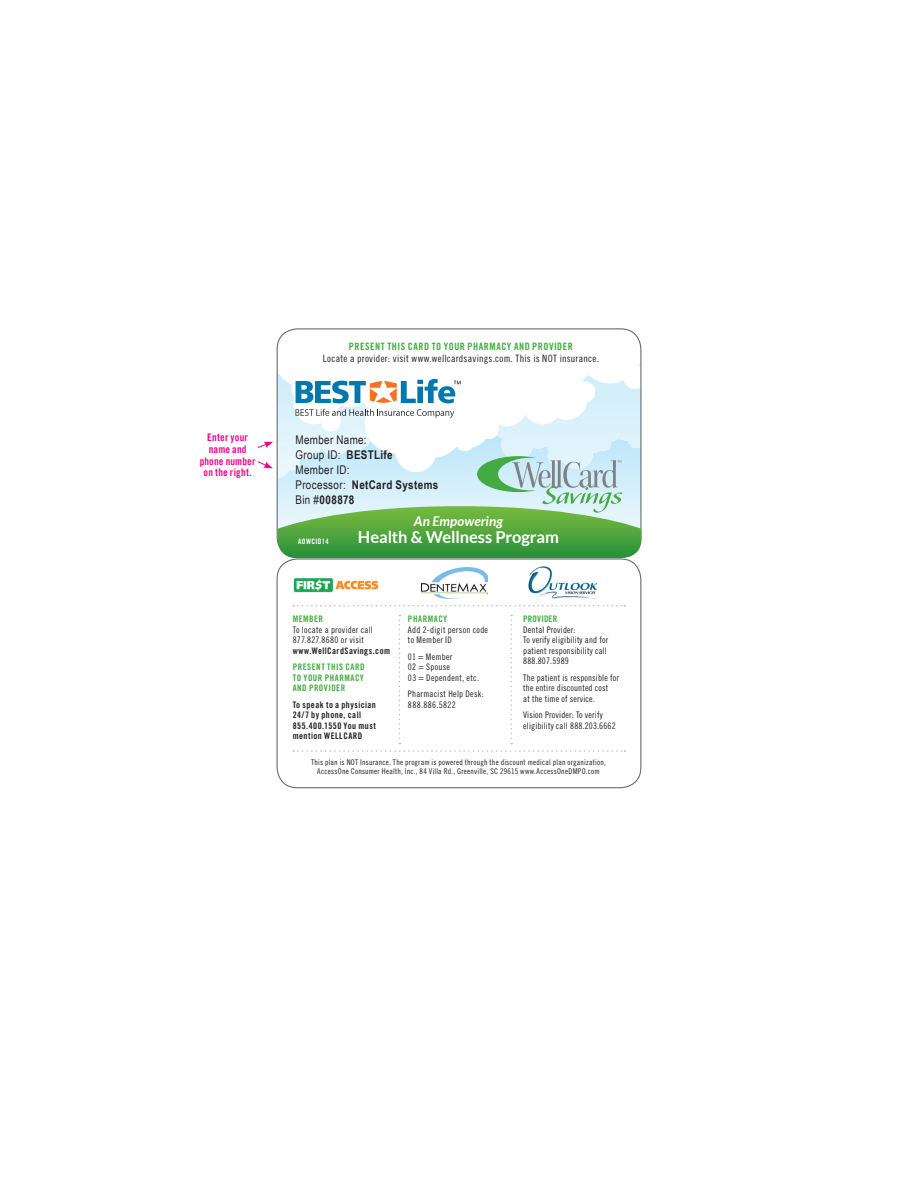
<style>
.page{position:relative;width:918px;height:1188px;background:#fff}
.page>*{position:absolute;margin:0;border:0;box-sizing:border-box;transform-origin:0 0}
.t1{font:700 16.5px "Lato";letter-spacing:-.005em;color:#fff}
.t2{font:italic 700 13.5px "Lato";letter-spacing:.005em;color:#fff}
.t3{font:12px/15px "Arial Narrow";letter-spacing:.03em;color:#231f20}
.t4{font:10.5px/11.6px "Trade Gothic Bold Cond Twenty";letter-spacing:.015em;color:#ed028c;text-align:center}
.t5{font:10.2px "Trade Gothic Cond Eighteen";letter-spacing:.025em;color:#231f20}
.t6{font:10.2px "Trade Gothic Bold Cond Twenty";letter-spacing:.05em;color:#44aa42}
.t7{font:9px/10.5px "Trade Gothic Cond Eighteen";letter-spacing:.015em;color:#231f20}
.t8{font:9px/10.5px "Trade Gothic Bold Cond Twenty";letter-spacing:.045em;color:#231f20}
.t9{font:9px/10.5px "Trade Gothic Cond Eighteen";letter-spacing:.035em;color:#231f20}
.t10{font:9px/10.5px "Trade Gothic Bold Cond Twenty";letter-spacing:.055em;color:#44aa42;text-align:justify}
.t11{font:9px "Trade Gothic Bold Cond Twenty";letter-spacing:.015em;color:#44aa42}
.t12{font:7.8px/9px "Trade Gothic Cond Eighteen";letter-spacing:.03em;color:#231f20;text-align:center}
.t13{font:7.5px "Trade Gothic Bold Cond Twenty";letter-spacing:.04em;color:#fff}
.s1{font-weight:700}
</style>
<div class="page">
<svg style="left:277px;top:329px;width:364px;height:127px"></svg>
<div style="left:277px;top:558px;width:364px;height:230px;border:1px solid #6c6d70;border-radius:20px"></div>
<img style="left:422px;top:568px;width:65px;height:30px">
<img style="left:293px;top:578px;width:86px;height:15px">
<img style="left:529px;top:567px;width:68px;height:31px">
<svg style="left:293px;top:605px;width:332px;height:2px"></svg>
<svg style="left:293px;top:750px;width:332px;height:2px"></svg>
<svg style="left:399px;top:615px;width:1px;height:129px"></svg>
<svg style="left:510px;top:615px;width:2px;height:129px"></svg>
<svg style="left:296px;top:409px;width:158px;height:9px"></svg>
<svg style="left:296px;top:379px;width:165px;height:24px"></svg>
<svg style="left:257px;top:442px;width:16px;height:6px"></svg>
<svg style="left:257px;top:456px;width:384px;height:102px;background:#99cca4"></svg>
<p class="t4" style="left:200px;top:432px;width:57px">Enter your name and phone number on the right.</p>
<p class="t6" style="left:349px;top:341px;width:226px">PRESENT THIS CARD TO YOUR PHARMACY AND PROVIDER</p>
<p class="t5" style="left:323px;top:352px;width:278px">Locate a provider: visit www.wellcardsavings.com. This is NOT insurance.</p>
<h3 class="t3" style="left:296px;top:431px;width:144px">Member Name:<br>Group ID: <span class="s1">BESTLife<br></span>Member ID:<br>Processor: <span class="s1">NetCard Systems<br></span>Bin #<span class="s1">008878</span></h3>
<p class="t13" style="left:298px;top:537px;width:32px">AOWCID14</p>
<h2 class="t2" style="left:414px;top:514px;width:91px">An Empowering</h2>
<h1 class="t1" style="left:358px;top:528px;width:203px">Health &amp; Wellness Program</h1>
<p class="t10" style="left:408px;top:614px;width:41px">PHARMACY</p>
<p class="t9" style="left:408px;top:624px;width:82px">Add 2-digit person code to Member ID</p>
<p class="t7" style="left:408px;top:651px;width:73px">01 = Member<br>02 = Spouse<br>03 = Dependent, etc.</p>
<p class="t9" style="left:408px;top:689px;width:77px">Pharmacist Help Desk:<br>888.886.5822</p>
<p class="t11" style="left:523px;top:614px;width:36px">PROVIDER</p>
<p class="t7" style="left:523px;top:624px;width:87px">Dental Provider:<br>To verify eligibility and for patient responsibility call<br>888.807.5989</p>
<p class="t7" style="left:523px;top:672px;width:97px">The patient is responsible for the entire discounted cost<br>at the time of service.</p>
<p class="t7" style="left:523px;top:710px;width:94px">Vision Provider: To verify eligibility call 888.203.6662</p>
<p class="t12" style="left:311px;top:758px;width:296px">This plan is NOT Insurance. The program is powered through the discount medical plan organization,<br>AccessOne Consumer Health, Inc., 84 Villa Rd., Greenville, SC 29615 www.AccessOneDMPO.com</p>
<p class="t10" style="left:293px;top:614px;width:32px">MEMBER</p>
<p class="t7" style="left:293px;top:624px;width:82px">To locate a provider call<br>877.827.8680 or visit</p>
<p class="t8" style="left:293px;top:645px;width:99px">www.WellCardSavings.com</p>
<p class="t10" style="left:293px;top:662px;width:73px">PRESENT THIS CARD TO YOUR PHARMACY AND PROVIDER</p>
<p class="t8" style="left:293px;top:699px;width:85px">To speak to a physician<br>24/7 by phone, call<br>855.400.1550 You must mention WELLCARD</p>
</div>
